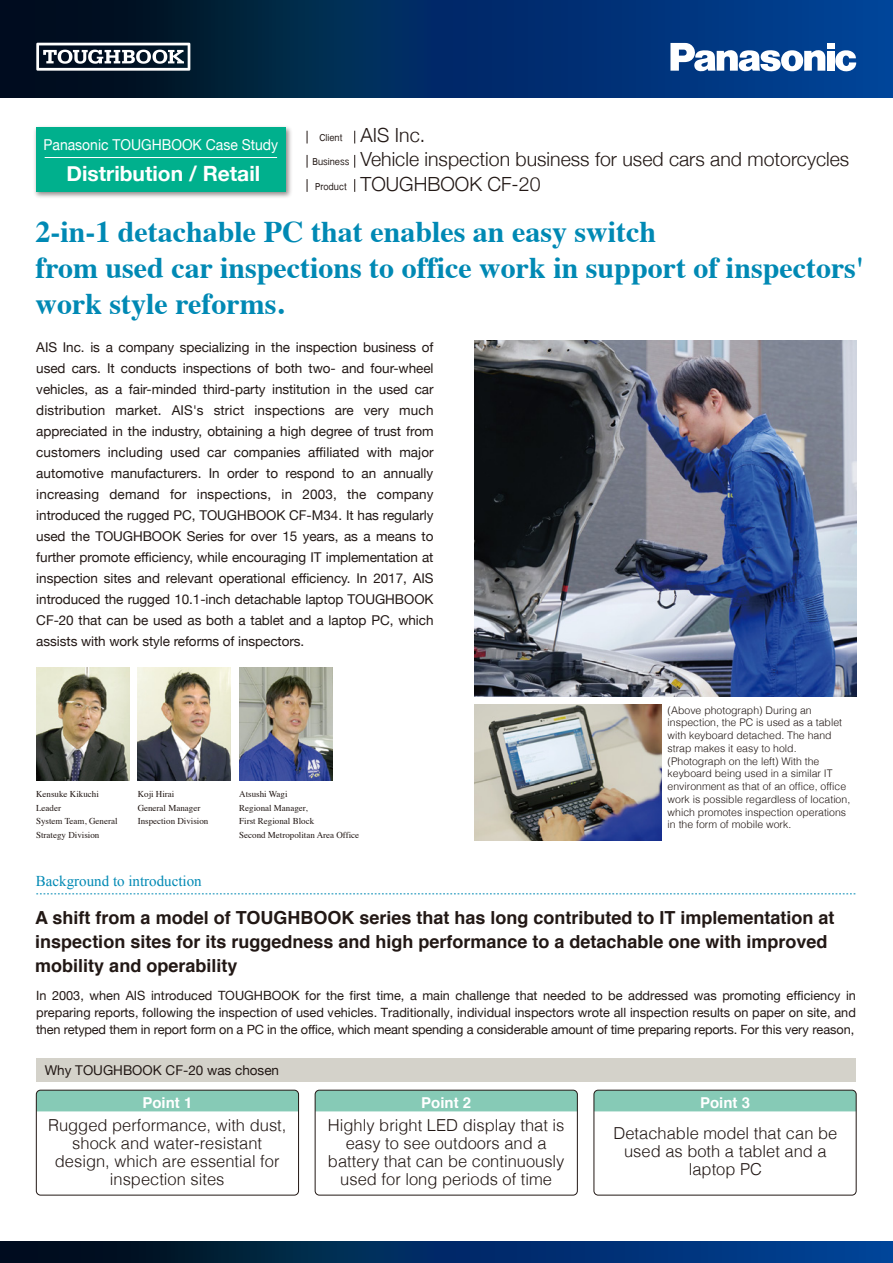
<style>
.page{position:relative;width:893px;height:1263px;background:#fff}
.page>*{position:absolute;margin:0;border:0;box-sizing:border-box;transform-origin:0 0}
.t1{font:700 30px/36px "Times";color:#0089b4}
.t2{font:700 21px "Helvetica Neue";color:#fff}
.t3{font:300 19.5px "Helvetica Neue";color:#221815}
.t4{font:700 18px/24px "Helvetica";color:#221815}
.t5{font:300 16.5px/18px "Helvetica";color:#221815;text-align:center}
.t6{font:15px "Helvetica Neue";color:#fff;scale:.93 1}
.t7{font:15px "Times New Roman";color:#0089b4}
.t8{font:700 15px "Helvetica";color:#fff}
.t9{font:13.5px/21px "Helvetica Neue";letter-spacing:-.005em;color:#221815;text-align:justify}
.t10{font:12.75px/17.2px "Helvetica Neue";letter-spacing:-.015em;color:#221815;text-align:justify}
.t11{font:300 10.5px/12.8px "Helvetica";color:#221815}
.t12{font:10.5px "Inai Mathi";color:#221815}
.t13{font:9px/13.5px "Times";color:#221815}
</style>
<div class="page">
<div style="left:0;top:1241px;width:893px;height:22px;background:linear-gradient(to right,#000f19,#0044a1)"></div>
<div style="left:0;top:0;width:893px;height:98px;background:linear-gradient(to right,#01111b,#0044a1)"></div>
<img style="left:34px;top:126px;width:257px;height:72px">
<div style="left:36px;top:128px;width:250px;height:64px;background:#00b08d"></div>
<svg style="left:670px;top:43px;width:186px;height:28px"></svg>
<svg style="left:307px;top:131px;width:1px;height:12px"></svg>
<svg style="left:354px;top:131px;width:1px;height:12px"></svg>
<svg style="left:307px;top:155px;width:1px;height:13px"></svg>
<svg style="left:354px;top:155px;width:1px;height:13px"></svg>
<svg style="left:307px;top:179px;width:1px;height:13px"></svg>
<svg style="left:354px;top:179px;width:1px;height:13px"></svg>
<div style="left:36px;top:1090px;width:263px;height:21px;background:#86cab6"></div>
<div style="left:36px;top:1058px;width:820px;height:24px;background:#d4d2ca"></div>
<div style="left:36px;top:1090px;width:263px;height:105px;border:1px solid #221815;border-radius:4px"></div>
<div style="left:315px;top:1090px;width:262px;height:21px;background:#86cab6"></div>
<div style="left:315px;top:1090px;width:263px;height:105px;border:1px solid #221815;border-radius:4px"></div>
<div style="left:594px;top:1090px;width:262px;height:21px;background:#86cab6"></div>
<div style="left:594px;top:1090px;width:262px;height:105px;border:1px solid #221815;border-radius:4px"></div>
<hr style="left:45px;top:157px;width:232px;height:1px;background:#fff">
<svg style="left:36px;top:43px;width:154px;height:28px"></svg>
<img style="left:474px;top:705px;width:187px;height:136px">
<img style="left:474px;top:340px;width:383px;height:356px">
<svg style="left:36px;top:893px;width:820px;height:1px"></svg>
<img style="left:239px;top:667px;width:93px;height:114px">
<img style="left:138px;top:667px;width:93px;height:114px">
<img style="left:36px;top:667px;width:93px;height:114px">
<p class="t6" style="left:44px;top:133px;width:254px">Panasonic TOUGHBOOK Case Study</p>
<h2 class="t2" style="left:67px;top:157px;width:195px">Distribution / Retail</h2>
<p class="t12" style="left:319px;top:132px;width:24px">Client</p>
<p class="t12" style="left:312px;top:156px;width:38px">Business</p>
<p class="t12" style="left:315px;top:181px;width:33px">Product</p>
<h3 class="t3" style="left:361px;top:119px;width:66px">AIS Inc.</h3>
<h3 class="t3" style="left:361px;top:144px;width:490px">Vehicle inspection business for used cars and motorcycles</h3>
<h3 class="t3" style="left:361px;top:168px;width:181px">TOUGHBOOK CF-20</h3>
<h1 class="t1" style="left:35px;top:211px;width:830px">2-in-1 detachable PC that enables an easy switch<br>from used car inspections to office work in support of inspectors' work style reforms.</h1>
<p class="t9" style="left:36px;top:337px;width:399px">AIS Inc. is a company specializing in the inspection business of used cars. It conducts inspections of both two- and four-wheel vehicles, as a fair-minded third-party institution in the used car distribution market. AIS's strict inspections are very much appreciated in the industry, obtaining a high degree of trust from customers including used car companies affiliated with major automotive manufacturers. In order to respond to an annually increasing demand for inspections, in 2003, the company introduced the rugged PC, TOUGHBOOK CF-M34. It has regularly used the TOUGHBOOK Series for over 15 years, as a means to further promote efficiency, while encouraging IT implementation at inspection sites and relevant operational efficiency. In 2017, AIS introduced the rugged 10.1-inch detachable laptop TOUGHBOOK CF-20 that can be used as both a tablet and a laptop PC, which assists with work style reforms of inspectors.</p>
<p class="t13" style="left:36px;top:787px;width:83px">Kensuke Kikuchi<br>Leader<br>System Team, General<br>Strategy Division</p>
<p class="t13" style="left:138px;top:787px;width:72px">Koji Hirai<br>General Manager<br>Inspection Division</p>
<p class="t7" style="left:36px;top:871px;width:167px">Background to introduction</p>
<p class="t13" style="left:239px;top:787px;width:122px">Atsushi Wagi<br>Regional Manager,<br>First Regional Block<br>Second Metropolitan Area Office</p>
<p class="t11" style="left:668px;top:703px;width:184px">(Above photograph) During an inspection, the PC is used as a tablet with keyboard detached. The hand strap makes it easy to hold. (Photograph on the left) With the keyboard being used in a similar IT environment as that of an office, office work is possible regardless of location, which promotes inspection operations in the form of mobile work.</p>
<h3 class="t4" style="left:35px;top:905px;width:801px">A shift from a model of TOUGHBOOK series that has long contributed to IT implementation at inspection sites for its ruggedness and high performance to a detachable one with improved mobility and operability</h3>
<p class="t10" style="left:36px;top:987px;width:821px">In 2003, when AIS introduced TOUGHBOOK for the first time, a main challenge that needed to be addressed was promoting efficiency in preparing reports, following the inspection of used vehicles. Traditionally, individual inspectors wrote all inspection results on paper on site, and then retyped them in report form on a PC in the office, which meant spending a considerable amount of time preparing reports. For this very reason,</p>
<p class="t9" style="left:45px;top:1060px;width:236px">Why TOUGHBOOK CF-20 was chosen</p>
<p class="t8" style="left:142px;top:1090px;width:52px">Point 1</p>
<p class="t8" style="left:421px;top:1090px;width:52px">Point 2</p>
<p class="t8" style="left:700px;top:1090px;width:52px">Point 3</p>
<p class="t5" style="left:48px;top:1115px;width:240px">Rugged performance, with dust, shock and water-resistant design, which are essential for inspection sites</p>
<p class="t5" style="left:328px;top:1115px;width:238px">Highly bright LED display that is easy to see outdoors and a battery that can be continuously used for long periods of time</p>
<p class="t5" style="left:614px;top:1123px;width:225px">Detachable model that can be used as both a tablet and a laptop PC</p>
</div>
